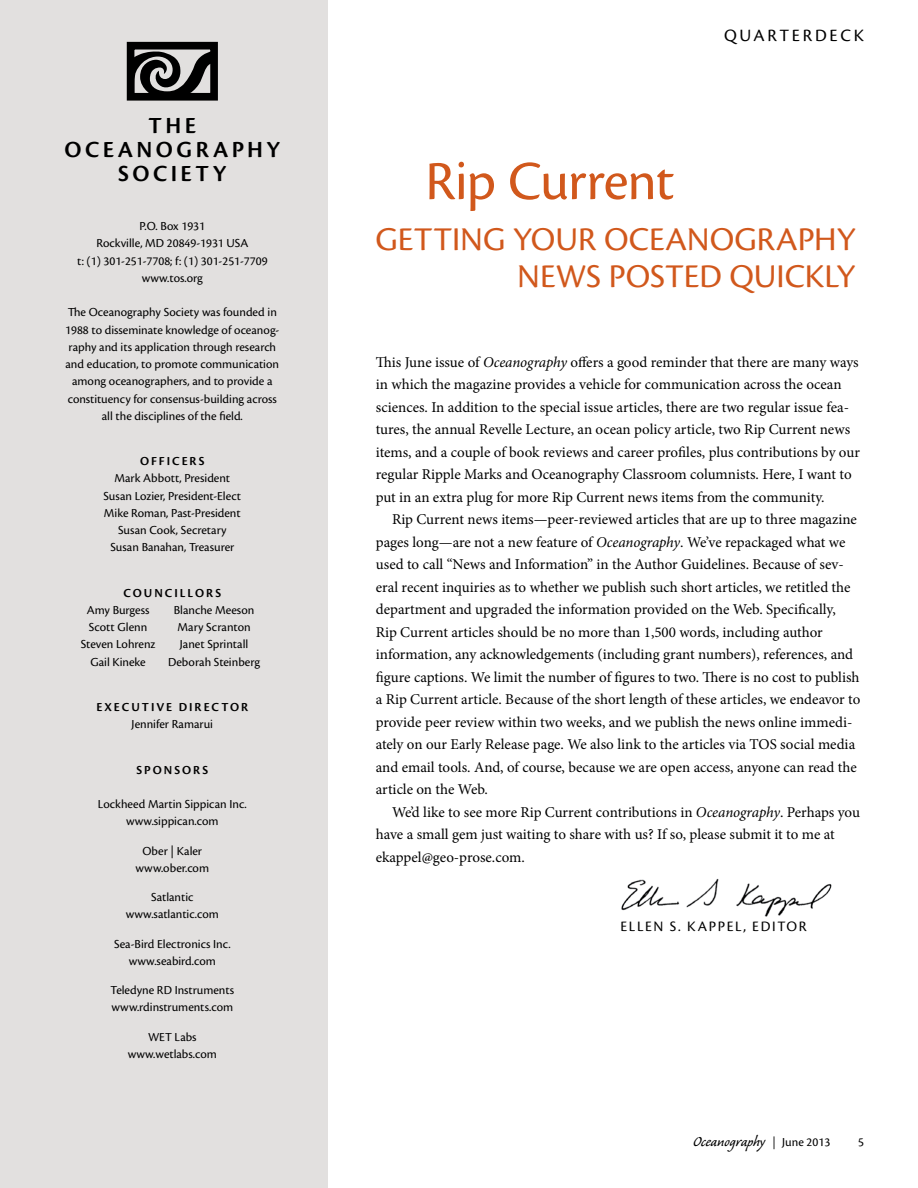
<style>
.page{position:relative;width:918px;height:1188px;background:#fff}
.page>*{position:absolute;margin:0;border:0;box-sizing:border-box;transform-origin:0 0}
.t1{font:57px "Cronos Pro";color:#d1581c}
.t2{font:34.5px/37.5px "Cronos Pro";color:#d1581c;text-align:right}
.t3{font:600 24px/24px "Cronos Pro";letter-spacing:.145em;color:#000;text-align:center}
.t4{font:18px "Caliban";color:#000}
.t5{font:18px "Cronos Pro";letter-spacing:.15em;color:#000}
.t6{font:15px/22.5px "Minion Pro";letter-spacing:-.005em;color:#000}
.t7{font:15px "Cronos Pro";letter-spacing:.11em;color:#000}
.t8{font:12.75px/17.2px "Cronos Pro";color:#000;text-align:center}
.t9{font:600 12.75px "Cronos Pro";letter-spacing:.16em;color:#000}
.s1{font-style:italic}
.s2{font-family:"Minion Pro";font-size:12.75px}
.s3{font-family:"Cronos Pro";font-size:12.75px}
</style>
<div class="page">
<img style="left:621px;top:878px;width:211px;height:39px">
<div style="left:0;top:0;width:328px;height:1188px;background:#e2e0df"></div>
<svg style="left:136px;top:51px;width:73px;height:41px"></svg>
<div style="left:127px;top:42px;width:91px;height:59px;border:8px solid #000"></div>
<h3 class="t3" style="left:65px;top:114px;width:217px">THE<br>OCEANOGRAPHY<br>SOCIETY</h3>
<p class="t8" style="left:77px;top:218px;width:192px">P.O. Box 1931<br>Rockville, MD 20849-1931 USA<br>t: (1) 301-251-7708; f: (1) 301-251-7709 www.tos.org</p>
<p class="t8" style="left:65px;top:304px;width:216px">The Oceanography Society was founded in 1988 to disseminate knowledge of oceanog&shy;raphy and its application through research and education, to promote communication among oceanographers, and to provide a constituency for consensus-building across all the disciplines of the field.</p>
<p class="t9" style="left:140px;top:454px;width:66px">OFFICERS</p>
<p class="t8" style="left:103px;top:470px;width:139px">Mark Abbott, President<br>Susan Lozier, President-Elect<br>Mike Roman, Past-President<br>Susan Cook, Secretary<br>Susan Banahan, Treasurer</p>
<p class="t9" style="left:124px;top:585px;width:99px">COUNCILLORS</p>
<p class="t8" style="left:63px;top:601px;width:17px">A</p>
<p class="t8" style="left:95px;top:601px;width:56px">my Burgess</p>
<p class="t8" style="left:174px;top:601px;width:82px">Blanche Meeson</p>
<p class="t8" style="left:89px;top:619px;width:60px">Scott Glenn</p>
<p class="t8" style="left:178px;top:619px;width:75px">Mary Scranton</p>
<p class="t8" style="left:81px;top:636px;width:76px">Steven Lohrenz</p>
<p class="t8" style="left:90px;top:636px;width:171px;text-align:left;text-indent:89px">Janet Sprintall<br>Gail Kineke Deborah Steinberg</p>
<p class="t9" style="left:96px;top:700px;width:153px">EXECUTIVE DIRECTOR</p>
<p class="t8" style="left:132px;top:716px;width:83px">Jennifer Ramarui</p>
<p class="t9" style="left:136px;top:762px;width:73px">SPONSORS</p>
<p class="t8" style="left:98px;top:795px;width:150px">Lockheed Martin Sippican Inc. www.sippican.com</p>
<p class="t8" style="left:136px;top:842px;width:75px">Ober | Kaler www.ober.com</p>
<p class="t8" style="left:126px;top:888px;width:95px">Satlantic www.satlantic.com</p>
<p class="t8" style="left:114px;top:935px;width:118px">Sea-Bird Electronics Inc. www.seabird.com</p>
<p class="t8" style="left:111px;top:981px;width:125px;text-align:left">Teledyne RD Instruments www.rdinstruments.com</p>
<p class="t8" style="left:128px;top:1028px;width:91px">WET Labs www.wetlabs.com</p>
<p class="t5" style="left:724px;top:25px;width:139px">Quarterdeck</p>
<h1 class="t1" style="left:367px;top:148px;width:309px">Rip Current</h1>
<h2 class="t2" style="left:376px;top:221px;width:477px">Getting Your Oceanog raphy<br>News Posted Quickly</h2>
<p class="t6" style="left:376px;top:351px;width:486px">This June issue of <span class="s1">Oceanography</span> offers a good reminder that there are many ways in which the magazine provides a vehicle for communication across the ocean sciences. In addition to the special issue articles, there are two regular issue fea&shy;tures, the annual Revelle Lecture, an ocean policy article, two Rip Current news items, and a couple of book reviews and career profiles, plus contributions by our regular Ripple Marks and Oceanography Classroom columnists. Here, I want to put in an extra plug for more Rip Current news items from the community.</p>
<p class="t6" style="left:376px;top:508px;width:486px;text-indent:16px">Rip Current news items—peer-reviewed articles that are up to three magazine pages long—are not a new feature of <span class="s1">Oceanography</span>. We’ve repackaged what we used to call “News and Information” in the Author Guidelines. Because of sev&shy;eral recent inquiries as to whether we publish such short articles, we retitled the department and upgraded the information provided on the Web. Specifically, Rip Current articles should be no more than 1,500 words, including author information, any acknowledgements (including grant numbers), references, and figure captions. We limit the number of figures to two. There is no cost to publish a Rip Current article. Because of the short length of these articles, we endeavor to provide peer review within two weeks, and we publish the news online immedi&shy;ately on our Early Release page. We also link to the articles via TOS social media and email tools. And, of course, because we are open access, anyone can read the article on the Web.</p>
<p class="t6" style="left:376px;top:801px;width:486px;text-indent:16px">We’d like to see more Rip Current contributions in <span class="s1">Oceanography</span>. Perhaps you have a small gem just waiting to share with us? If so, please submit it to me at ekappel@geo-prose.com.</p>
<p class="t7" style="left:621px;top:917px;width:188px">Ellen S. Kappel, Editor</p>
<p class="t4" style="left:693px;top:1132px;width:139px">Oceanography <span class="s2">|</span> <span class="s3">June 2013</span></p>
<p class="t8" style="left:858px;top:1133px;width:7px">5</p>
</div>
